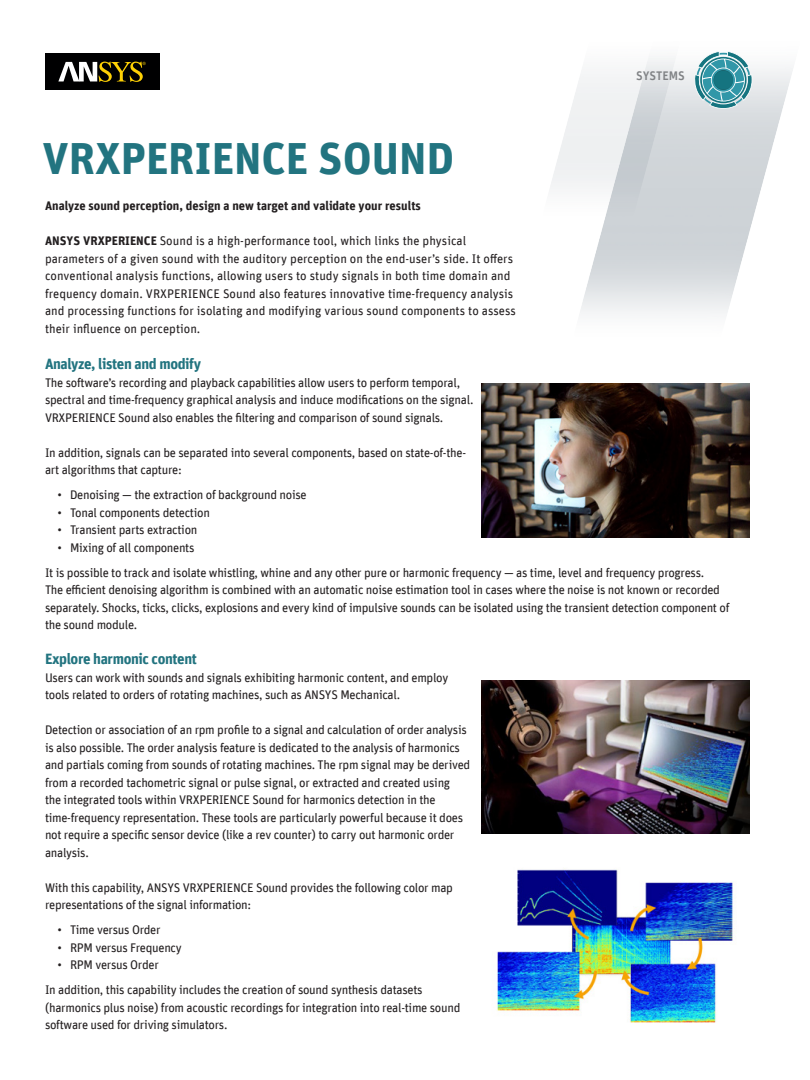
<style>
.page{position:relative;width:810px;height:1080px;background:#fff}
.page>*{position:absolute;margin:0;border:0;box-sizing:border-box;transform-origin:0 0}
.t1{font:700 45px "Unit Offc Pro";color:#227480}
.t2{font:700 15px "Unit Offc Pro";letter-spacing:-.025em;color:#227480}
.t3{font:12.5px/17.5px "Unit Offc Pro";letter-spacing:-.025em;color:#231f20}
.t4{font:12.5px/17.5px "Unit Offc Pro";color:#231f20}
.t5{font:700 12.5px "Unit Offc Pro";color:#231f20}
.t6{font:500 12.5px "Unit Offc Pro";color:#808285}
.s1{font-weight:700}
</style>
<div class="page">
<img style="left:550px;top:58px;width:243px;height:256px">
<div style="left:45px;top:53px;width:114px;height:37px;background:#000001"></div>
<svg style="left:58px;top:62px;width:88px;height:20px"></svg>
<svg style="left:694px;top:51px;width:58px;height:58px"></svg>
<img style="left:714px;top:70px;width:19px;height:20px;border-radius:10px">
<img style="left:481px;top:680px;width:269px;height:154px">
<img style="left:497px;top:868px;width:236px;height:155px">
<img style="left:481px;top:384px;width:269px;height:154px">
<p class="t1" style="left:42px;top:126px;width:413px">VRXPERIENCE SOUND</p>
<p class="t5" style="left:45px;top:197px;width:377px">Analyze sound perception, design a new target and validate your results</p>
<p class="t4" style="left:45px;top:232px;width:472px"><span class="s1">ANSYS VRXPERIENCE</span> Sound is a high-performance tool, which links the physical parameters of a given sound with the auditory perception on the end-user’s side. It offers conventional analysis functions, allowing users to study signals in both time domain and frequency domain. VRXPERIENCE Sound also features innovative time-frequency analysis and processing functions for isolating and modifying various sound components to assess their influence on perception.</p>
<p class="t6" style="left:636px;top:67px;width:50px">SYSTEMS</p>
<p class="t2" style="left:45px;top:353px;width:158px">Analyze, listen and modify</p>
<p class="t3" style="left:45px;top:373px;width:430px">The software’s recording and playback capabilities allow users to perform temporal, spectral and time-frequency graphical analysis and induce modifications on the signal.<br>VRXPERIENCE Sound also enables the filtering and comparison of sound signals.</p>
<p class="t3" style="left:45px;top:443px;width:423px">In addition, signals can be separated into several components, based on state-of-the&shy;art algorithms that capture:</p>
<p class="t3" style="left:58px;top:486px;width:251px">• Denoising — the extraction of background noise</p>
<p class="t3" style="left:58px;top:503px;width:154px">• Tonal components detection</p>
<p class="t3" style="left:58px;top:521px;width:141px">• Transient parts extraction</p>
<p class="t3" style="left:58px;top:538px;width:139px">• Mixing of all components</p>
<p class="t3" style="left:45px;top:563px;width:686px">It is possible to track and isolate whistling, whine and any other pure or harmonic frequency — as time, level and frequency progress.<br>The efficient denoising algorithm is combined with an automatic noise estimation tool in cases where the noise is not known or recorded separately. Shocks, ticks, clicks, explosions and every kind of impulsive sounds can be isolated using the transient detection component of the sound module.</p>
<p class="t2" style="left:45px;top:648px;width:153px">Explore harmonic content</p>
<p class="t3" style="left:45px;top:668px;width:405px">Users can work with sounds and signals exhibiting harmonic content, and employ tools related to orders of rotating machines, such as ANSYS Mechanical.</p>
<p class="t3" style="left:45px;top:721px;width:427px">Detection or association of an rpm profile to a signal and calculation of order analysis is also possible. The order analysis feature is dedicated to the analysis of harmonics and partials coming from sounds of rotating machines. The rpm signal may be derived from a recorded tachometric signal or pulse signal, or extracted and created using<br>the integrated tools within VRXPERIENCE Sound for harmonics detection in the time-frequency representation. These tools are particularly powerful because it does not require a specific sensor device (like a rev counter) to carry out harmonic order analysis.</p>
<p class="t3" style="left:45px;top:878px;width:410px">With this capability, ANSYS VRXPERIENCE Sound provides the following color map representations of the signal information:</p>
<p class="t3" style="left:58px;top:921px;width:105px">• Time versus Order</p>
<p class="t3" style="left:58px;top:938px;width:126px">• RPM versus Frequency</p>
<p class="t3" style="left:58px;top:956px;width:103px">• RPM versus Order</p>
<p class="t3" style="left:45px;top:981px;width:417px">In addition, this capability includes the creation of sound synthesis datasets (harmonics plus noise) from acoustic recordings for integration into real-time sound software used for driving simulators.</p>
</div>
